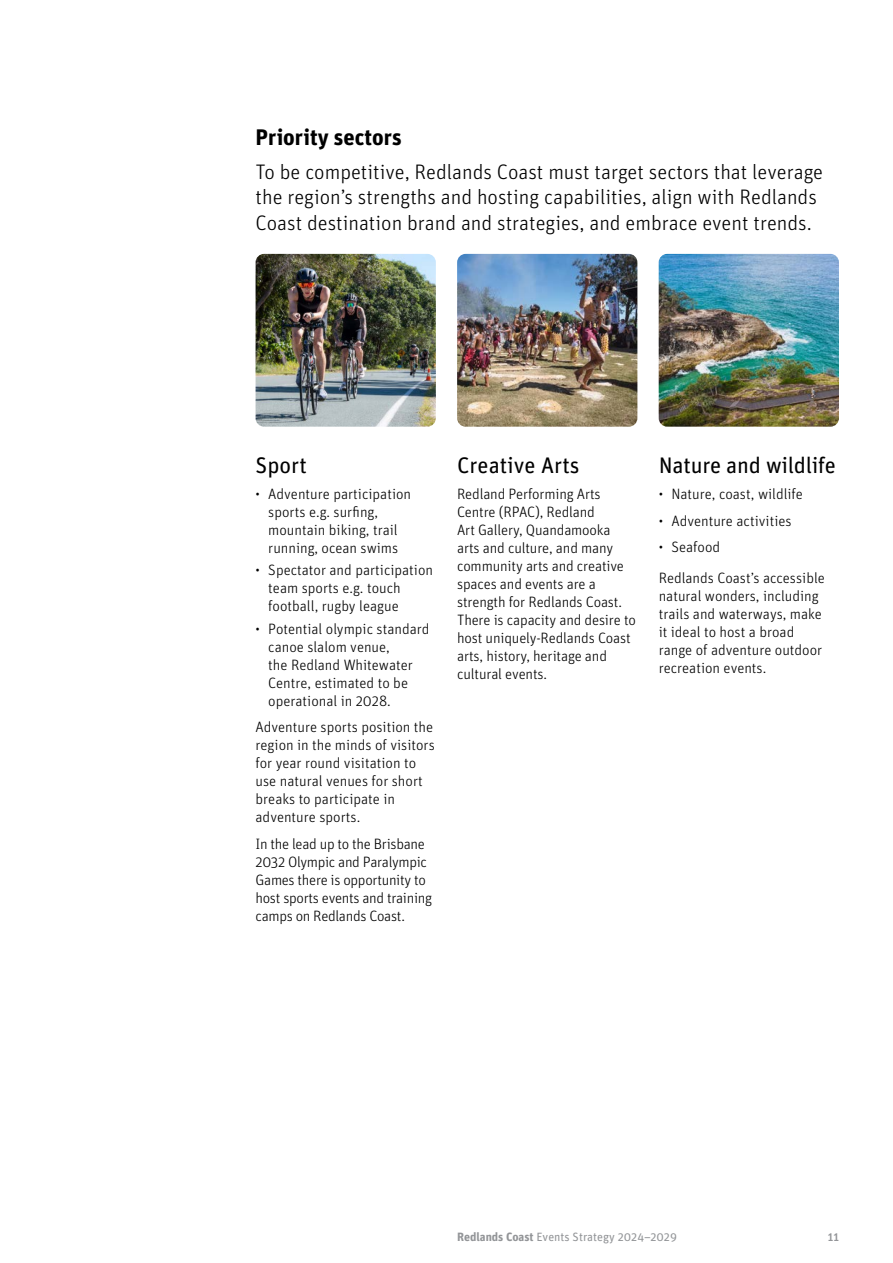
<style>
.page{position:relative;width:893px;height:1263px;background:#fff}
.page>*{position:absolute;margin:0;border:0;box-sizing:border-box;transform-origin:0 0}
.t1{font:22.5px "Unit Pro";letter-spacing:-.005em;color:#000}
.t2{font:700 22.5px "Unit Pro";color:#000}
.t3{font:300 21px/25.2px "Unit Pro";color:#000}
.t4{font:300 15px/18px "Unit Pro";color:#000}
.t5{font:300 15px/18px "Unit Pro";letter-spacing:-.02em;color:#000}
.t6{font:12px "Unit Pro";color:#939598}
.t7{font:500 12px "Unit Pro";color:#939598}
.s1{font-weight:700}
</style>
<div class="page">
<img style="left:256px;top:254px;width:180px;height:173px">
<img style="left:457px;top:254px;width:180px;height:173px">
<img style="left:659px;top:254px;width:180px;height:173px">
<h1 class="t2" style="left:256px;top:121px;width:148px">Priority sectors</h1>
<h2 class="t3" style="left:256px;top:159px;width:569px">To be competitive, Redlands Coast must target sectors that leverage the region’s strengths and hosting capabilities, align with Redlands<br>Coast destination brand and strategies, and embrace event trends.</h2>
<h1 class="t1" style="left:256px;top:449px;width:53px">Sport</h1>
<p class="t4" style="left:268px;top:484px;width:144px;text-indent:-13px">• Adventure participation sports e.g. surfing, mountain biking, trail running, ocean swims</p>
<p class="t4" style="left:268px;top:561px;width:166px;text-indent:-13px">• Spectator and participation team sports e.g. touch football, rugby league</p>
<p class="t4" style="left:268px;top:619px;width:163px;text-indent:-13px">• Potential olympic standard canoe slalom venue,<br>the Redland Whitewater<br>Centre, estimated to be operational in 2028.</p>
<p class="t4" style="left:256px;top:717px;width:181px">Adventure sports position the region in the minds of visitors for year round visitation to use natural venues for short breaks to participate in adventure sports.</p>
<p class="t5" style="left:256px;top:834px;width:178px">In the lead up to the Brisbane<br>2032 Olympic and Paralympic<br>Games there is opportunity to host sports events and training camps on Redlands Coast.</p>
<h1 class="t1" style="left:457px;top:449px;width:124px">Creative Arts</h1>
<p class="t4" style="left:457px;top:484px;width:180px">Redland Performing Arts<br>Centre (RPAC), Redland<br>Art Gallery, Quandamooka arts and culture, and many community arts and creative spaces and events are a strength for Redlands Coast.<br>There is capacity and desire to host uniquely-Redlands Coast arts, history, heritage and cultural events.</p>
<h1 class="t1" style="left:659px;top:449px;width:179px">Nature and wildlife</h1>
<p class="t4" style="left:659px;top:484px;width:146px">• Nature, coast, wildlife</p>
<p class="t4" style="left:659px;top:511px;width:134px">• Adventure activities</p>
<p class="t4" style="left:659px;top:531px;width:168px;line-height:30.8px">• Seafood<br>Redlands Coast’s accessible</p>
<p class="t4" style="left:659px;top:586px;width:165px">natural wonders, including trails and waterways, make it ideal to host a broad range of adventure outdoor recreation events.</p>
<p class="t6" style="left:457px;top:1228px;width:221px"><span class="s1">Redlands Coast</span> Events Strategy 2024–2029</p>
<p class="t7" style="left:828px;top:1228px;width:13px">11</p>
</div>
